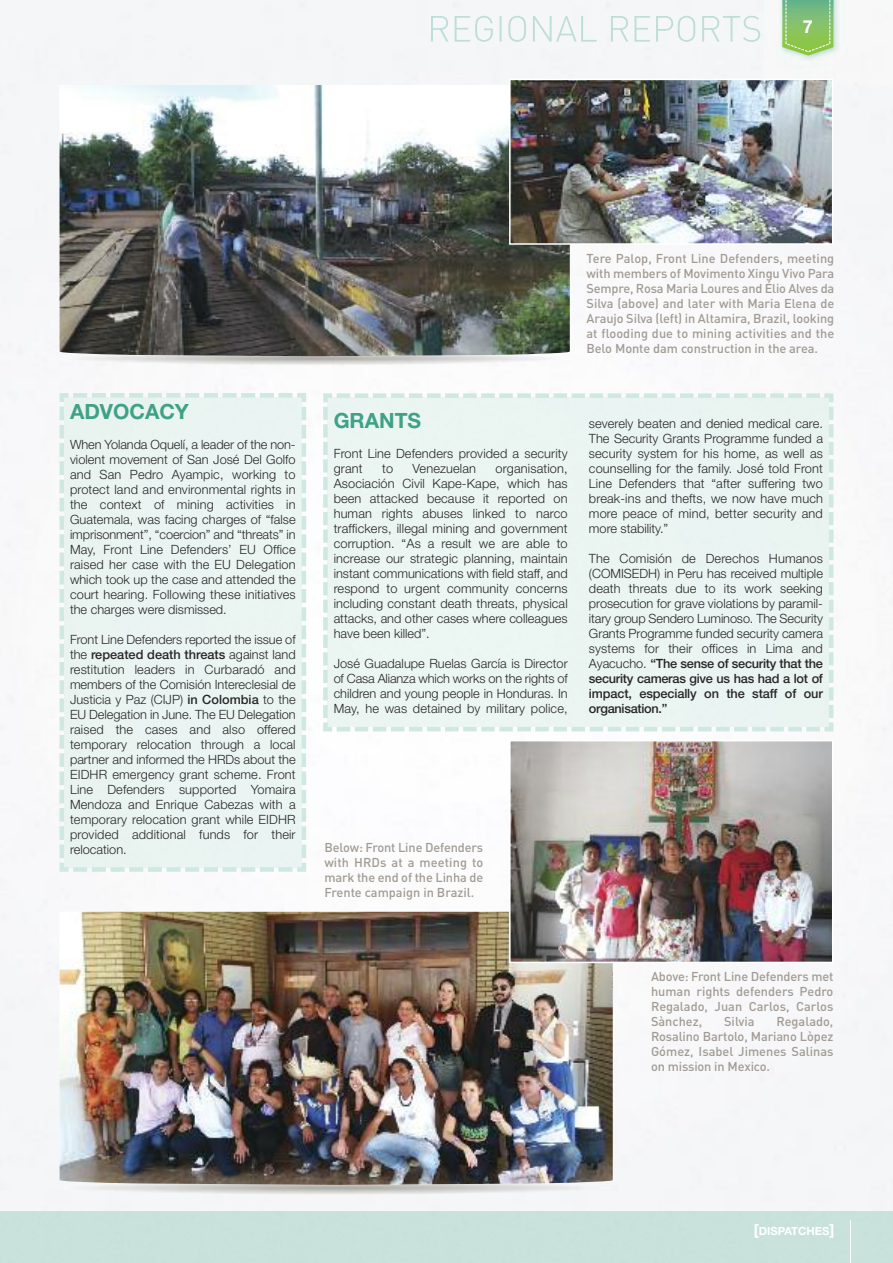
<style>
.page{position:relative;width:893px;height:1263px;background:#fff}
.page>*{position:absolute;margin:0;border:0;box-sizing:border-box;transform-origin:0 0}
.t1{font:700 21px "Helvetica Neue";color:#3fa186}
.t2{font:700 18px "Helvetica Neue";color:#fff}
.t3{font:300 12.75px/15px "Helvetica Neue";letter-spacing:.01em;color:#272627;text-align:justify}
.t4{font:500 12.75px/15px "DIN";color:#a19b94;text-align:justify}
.t5{font:700 11.25px "Helvetica Neue";color:#fff}
.s1{font-weight:500}
.s2{font-size:15px}
</style>
<div class="page">
<div style="left:0;top:1212px;width:893px;height:51px;background:#c9e3dc"></div>
<img style="left:431px;top:16px;width:329px;height:26px">
<hr style="left:850px;top:1220px;width:1px;height:43px;background:#fff">
<img style="left:765px;top:0;width:127px;height:84px">
<svg style="left:782px;top:0;width:51px;height:56px;background:#8dc577"></svg>
<img style="left:60px;top:85px;width:510px;height:271px">
<img style="left:60px;top:351px;width:510px;height:4px">
<div style="left:321px;top:391px;width:515px;height:343px;background:#eaf4f2"></div>
<svg style="left:57px;top:391px;width:251px;height:483px;background:#e9f3f0"></svg>
<img style="left:512px;top:82px;width:318px;height:160px">
<div style="left:509px;top:79px;width:324px;height:166px;border:2px solid #fff"></div>
<img style="left:60px;top:912px;width:553px;height:273px">
<img style="left:60px;top:1179px;width:553px;height:4px">
<img style="left:512px;top:743px;width:318px;height:217px">
<div style="left:509px;top:740px;width:324px;height:223px;border:2px solid #fff"></div>
<h2 class="t2" style="left:803px;top:15px;width:12px">7</h2>
<h1 class="t1" style="left:70px;top:403px;width:120px">ADVOCACY</h1>
<p class="t3" style="left:70px;top:436px;width:227px">When Yolanda Oquelí, a leader of the non&shy;violent movement of San José Del Golfo and San Pedro Ayampic, working to protect land and environmental rights in the context of mining activities in Guatemala, was facing charges of “false imprisonment”, “coercion” and “threats” in May, Front Line Defenders’ EU Office raised her case with the EU Delegation which took up the case and attended the court hearing. Following these initiatives the charges were dismissed.</p>
<p class="t3" style="left:70px;top:631px;width:227px">Front Line Defenders reported the issue of the <span class="s1">repeated death threats</span> against land restitution leaders in Curbaradó and members of the Comisión Intereclesial de Justicia y Paz (CIJP) <span class="s1">in Colombia</span> to the EU Delegation in June. The EU Delegation raised the cases and also offered temporary relocation through a local partner and informed the HRDs about the EIDHR emergency grant scheme. Front Line Defenders supported Yomaira Mendoza and Enrique Cabezas with a temporary relocation grant while EIDHR provided additional funds for their relocation.</p>
<p class="t4" style="left:586px;top:251px;width:249px">Tere Palop, Front Line Defenders, meeting with members of Movimento Xingu Vivo Para Sempre, Rosa Maria Loures and Élio Alves da Silva (above) and later with Maria Elena de Araujo Silva (left) in Altamira, Brazil, looking at flooding due to mining activities and the Belo Monte dam construction in the area.</p>
<h1 class="t1" style="left:334px;top:413px;width:89px">GRANTS</h1>
<p class="t3" style="left:334px;top:446px;width:235px">Front Line Defenders provided a security grant</p>
<p class="t3" style="left:334px;top:461px;width:235px;text-indent:162px">organisation, Asociación Civil Kape-Kape, which has been attacked because it reported on human rights abuses linked to narco traffickers, illegal mining and government corruption. “As a result we are able to increase our strategic planning, maintain instant communications with field staff, and respond to urgent community concerns including constant death threats, physical attacks, and other cases where colleagues have been killed”.</p>
<p class="t3" style="left:334px;top:656px;width:235px">José Guadalupe Ruelas García is Director of Casa Alianza which works on the rights of children and young people in Honduras. In May, he was detained by military police,</p>
<p class="t3" style="left:382px;top:461px;width:13px">to</p>
<p class="t3" style="left:413px;top:461px;width:65px">Venezuelan</p>
<p class="t3" style="left:589px;top:416px;width:235px">severely beaten and denied medical care.<br>The Security Grants Programme funded a security system for his home, as well as counselling for the family. José told Front Line Defenders that “after suffering two break-ins and thefts, we now have much more peace of mind, better security and more stability.”</p>
<p class="t3" style="left:589px;top:551px;width:235px">The Comisión de Derechos Humanos (COMISEDH) in Peru has received multiple death threats due to its work seeking prosecution for grave violations by paramil&shy;itary group Sendero Luminoso. The Security Grants Programme funded security camera systems for their offices in Lima and Ayacucho. <span class="s1">“The sense of security that the security cameras give us has had a lot of impact, especially on the staff of our organisation.”</span></p>
<p class="t4" style="left:324px;top:840px;width:160px">Below: Front Line Defenders with HRDs at a meeting to mark the end of the Linha de Frente campaign in Brazil.</p>
<p class="t4" style="left:651px;top:969px;width:184px">Above: Front Line Defenders met human rights defenders Pedro Regalado, Juan Carlos, Carlos Sànchez,</p>
<p class="t4" style="left:724px;top:1014px;width:32px">Silvia</p>
<p class="t4" style="left:651px;top:1014px;width:184px;text-indent:125px">Regalado, Rosalino Bartolo, Mariano Lòpez Gómez, Isabel Jimenes Salinas on mission in Mexico.</p>
<p class="t5" style="left:754px;top:1224px;width:82px"><span class="s2">[</span>DISPATCHES<span class="s2">]</span></p>
</div>
